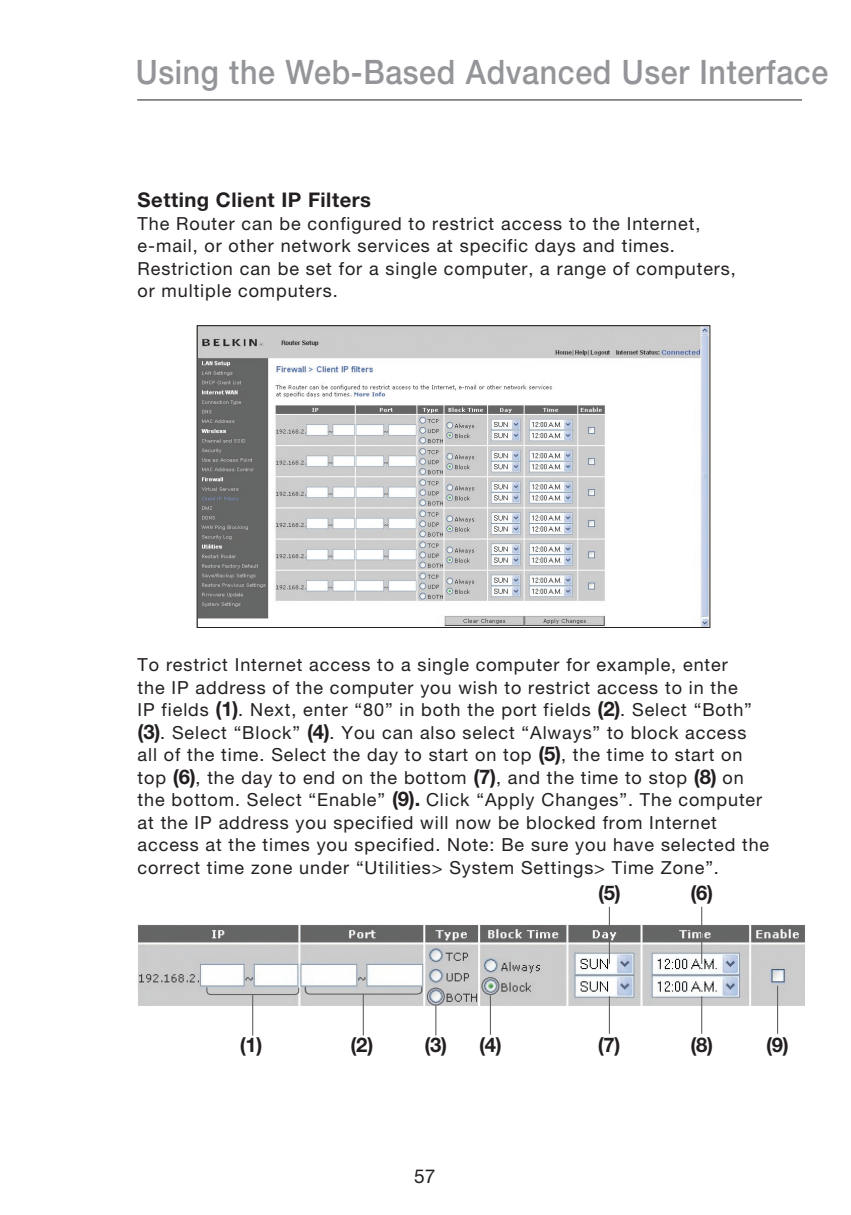
<style>
.page{position:relative;width:851px;height:1215px;background:#fff}
.page>*{position:absolute;margin:0;border:0;box-sizing:border-box;transform-origin:0 0}
.t1{font:500 33.75px "Helvetica Neue LT Pro";letter-spacing:.02em;color:#939598;scale:.9 1}
.t2{font:700 20.25px "Helvetica Neue LT Pro";letter-spacing:.025em;color:#231f20}
.t3{font:19.12px "Helvetica Neue LT Pro";color:#231f20}
.t4{font:18px/22.5px "Helvetica Neue LT Pro";letter-spacing:.05em;color:#231f20}
.s1{font-weight:700;font-size:20.25px}
</style>
<div class="page">
<hr style="left:137px;top:100px;width:665px;height:1px;background:#231f20">
<img style="left:199px;top:327px;width:509px;height:299px">
<div style="left:197px;top:325px;width:513px;height:303px;border:1px solid #231f20"></div>
<img style="left:138px;top:924px;width:667px;height:83px">
<svg style="left:206px;top:986px;width:217px;height:9px;background:#babbbe"></svg>
<hr style="left:252px;top:995px;width:1px;height:41px;background:#636366">
<hr style="left:363px;top:994px;width:1px;height:42px;background:#636366">
<hr style="left:435px;top:1006px;width:1px;height:30px;background:#636366">
<div style="left:427px;top:988px;width:18px;height:18px;border:1px solid #636366;border-radius:50%"></div>
<hr style="left:490px;top:995px;width:1px;height:40px;background:#636366">
<div style="left:481px;top:977px;width:18px;height:18px;border:1px solid #636366;border-radius:50%"></div>
<hr style="left:609px;top:907px;width:1px;height:57px;background:#636366">
<hr style="left:701px;top:907px;width:1px;height:57px;background:#636366">
<hr style="left:609px;top:996px;width:1px;height:38px;background:#636366">
<hr style="left:701px;top:996px;width:1px;height:38px;background:#636366">
<hr style="left:777px;top:986px;width:1px;height:48px;background:#636366">
<h1 class="t1" style="left:136px;top:52px;width:770px">Using the Web-Based Advanced User Interface</h1>
<p class="t2" style="left:138px;top:188px;width:235px">Setting Client IP Filters</p>
<p class="t4" style="left:138px;top:212px;width:599px">The Router can be configured to restrict access to the Internet, e-mail, or other network services at specific days and times.<br>Restriction can be set for a single computer, a range of computers, or multiple computers.</p>
<p class="t4" style="left:138px;top:654px;width:633px">To restrict Internet access to a single computer for example, enter<br>the IP address of the computer you wish to restrict access to in the<br>IP fields <span class="s1">(1)</span>. Next, enter “80” in both the port fields <span class="s1">(2)</span>. Select “Both” <span class="s1">(3)</span>. Select “Block” <span class="s1">(4)</span>. You can also select “Always” to block access all of the time. Select the day to start on top <span class="s1">(5)</span>, the time to start on top <span class="s1">(6)</span>, the day to end on the bottom <span class="s1">(7)</span>, and the time to stop <span class="s1">(8)</span> on the bottom. Select “Enable” <span class="s1">(9).</span> Click “Apply Changes”. The computer at the IP address you specified will now be blocked from Internet access at the times you specified. Note: Be sure you have selected the correct time zone under “Utilities&gt; System Settings&gt; Time Zone”.</p>
<p class="t2" style="left:598px;top:880px;width:24px">(5)</p>
<p class="t2" style="left:690px;top:880px;width:24px">(6)</p>
<p class="t2" style="left:240px;top:1032px;width:24px">(1)</p>
<p class="t2" style="left:350px;top:1032px;width:24px">(2)</p>
<p class="t2" style="left:424px;top:1032px;width:79px">(3) (4)</p>
<p class="t2" style="left:597px;top:1032px;width:24px">(7)</p>
<p class="t2" style="left:690px;top:1032px;width:24px">(8)</p>
<p class="t2" style="left:766px;top:1032px;width:24px">(9)</p>
<p class="t3" style="left:414px;top:1164px;width:23px">57</p>
</div>
